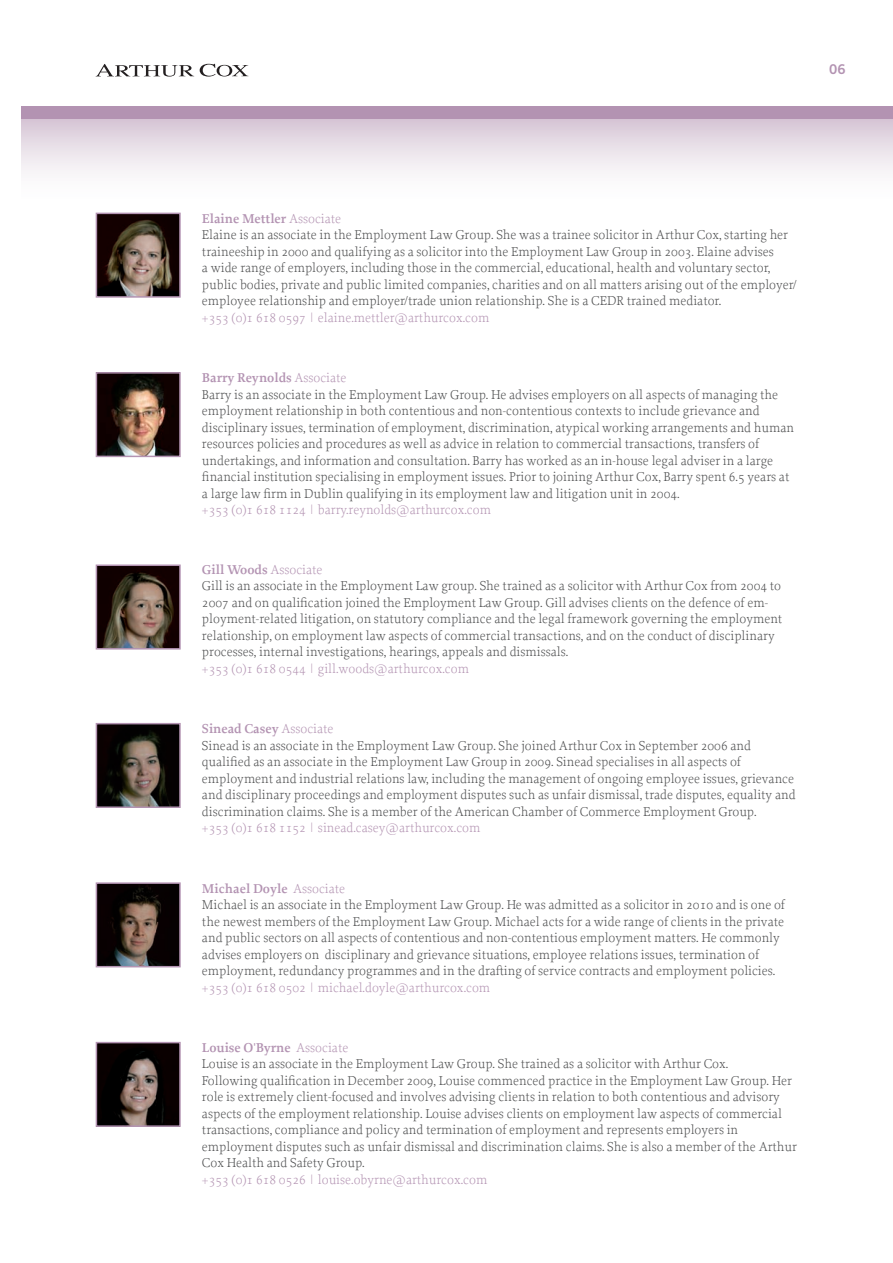
<style>
.page{position:relative;width:893px;height:1263px;background:#fff}
.page>*{position:absolute;margin:0;border:0;box-sizing:border-box;transform-origin:0 0}
.t1{font:300 13.5px/16.5px "Proforma";color:#4b4c4d}
.t2{font:300 13.5px "Proforma";color:#b393b2}
.t3{font:600 13.5px "Proforma";color:#b393b2}
.t4{font:13.5px "Trade Gothic LT Std Bd 2";color:#b393b2}
.s1{font-weight:300}
</style>
<div class="page">
<div style="left:21px;top:119px;width:872px;height:85px;background:linear-gradient(to bottom,#dacbd9,#fff)"></div>
<div style="left:21px;top:106px;width:872px;height:13px;background:#b393b2"></div>
<svg style="left:96px;top:64px;width:152px;height:13px"></svg>
<img style="left:99px;top:216px;width:79px;height:79px">
<div style="left:96px;top:213px;width:85px;height:85px;border:2px solid #b393b2"></div>
<img style="left:99px;top:1045px;width:79px;height:79px">
<div style="left:96px;top:1042px;width:85px;height:85px;border:2px solid #b393b2"></div>
<img style="left:99px;top:567px;width:79px;height:79px">
<div style="left:96px;top:564px;width:85px;height:85px;border:2px solid #b393b2"></div>
<img style="left:99px;top:375px;width:79px;height:79px">
<div style="left:96px;top:372px;width:85px;height:85px;border:2px solid #b393b2"></div>
<img style="left:99px;top:726px;width:79px;height:79px">
<div style="left:96px;top:723px;width:85px;height:85px;border:2px solid #b393b2"></div>
<img style="left:99px;top:885px;width:79px;height:79px">
<div style="left:96px;top:882px;width:85px;height:85px;border:2px solid #b393b2"></div>
<p class="t4" style="left:829px;top:60px;width:18px">06</p>
<p class="t3" style="left:202px;top:210px;width:141px">Elaine Mettler <span class="s1">Associate</span></p>
<p class="t1" style="left:202px;top:226px;width:588px">Elaine is an associate in the Employment Law Group. She was a trainee solicitor in Arthur Cox, starting her</p>
<p class="t1" style="left:202px;top:243px;width:573px">traineeship in 2000 and qualifying as a solicitor into the Employment Law Group in 2003. Elaine advises</p>
<p class="t1" style="left:202px;top:259px;width:570px">a wide range of employers, including those in the commercial, educational, health and voluntary sector,</p>
<p class="t1" style="left:202px;top:276px;width:596px">public bodies, private and public limited companies, charities and on all matters arising out of the employer/ employee relationship and employer/trade union relationship. She is a CEDR trained mediator.</p>
<p class="t2" style="left:202px;top:309px;width:289px">+353 (0)1 618 0597 | elaine.mettler@arthurcox.com</p>
<p class="t3" style="left:202px;top:369px;width:146px">Barry Reynolds <span class="s1">Associate</span></p>
<p class="t1" style="left:202px;top:386px;width:578px">Barry is an associate in the Employment Law Group. He advises employers on all aspects of managing the</p>
<p class="t1" style="left:202px;top:402px;width:559px">employment relationship in both contentious and non-contentious contexts to include grievance and</p>
<p class="t1" style="left:202px;top:419px;width:594px">disciplinary issues, termination of employment, discrimination, atypical working arrangements and human</p>
<p class="t1" style="left:202px;top:435px;width:559px">resources policies and procedures as well as advice in relation to commercial transactions, transfers of</p>
<p class="t1" style="left:202px;top:452px;width:573px">undertakings, and information and consultation. Barry has worked as an in-house legal adviser in a large</p>
<p class="t1" style="left:202px;top:468px;width:589px">financial institution specialising in employment issues. Prior to joining Arthur Cox, Barry spent 6.5 years at a large law firm in Dublin qualifying in its employment law and litigation unit in 2004.</p>
<p class="t2" style="left:202px;top:502px;width:291px">+353 (0)1 618 1124 | barry.reynolds@arthurcox.com</p>
<p class="t3" style="left:202px;top:561px;width:122px">Gill Woods <span class="s1">Associate</span></p>
<p class="t1" style="left:202px;top:577px;width:581px">Gill is an associate in the Employment Law group. She trained as a solicitor with Arthur Cox from 2004 to</p>
<p class="t1" style="left:202px;top:594px;width:568px">2007 and on qualification joined the Employment Law Group. Gill advises clients on the defence of em-</p>
<p class="t1" style="left:202px;top:610px;width:582px">ployment-related litigation, on statutory compliance and the legal framework governing the employment</p>
<p class="t1" style="left:202px;top:627px;width:574px">relationship, on employment law aspects of commercial transactions, and on the conduct of disciplinary</p>
<p class="t1" style="left:202px;top:643px;width:368px">processes, internal investigations, hearings, appeals and dismissals.</p>
<p class="t2" style="left:202px;top:660px;width:269px">+353 (0)1 618 0544 | gill.woods@arthurcox.com</p>
<p class="t3" style="left:202px;top:720px;width:133px">Sinead Casey <span class="s1">Associate</span></p>
<p class="t1" style="left:202px;top:737px;width:551px">Sinead is an associate in the Employment Law Group. She joined Arthur Cox in September 2006 and</p>
<p class="t1" style="left:202px;top:753px;width:540px">qualified as an associate in the Employment Law Group in 2009. Sinead specialises in all aspects of</p>
<p class="t1" style="left:202px;top:770px;width:594px">employment and industrial relations law, including the management of ongoing employee issues, grievance</p>
<p class="t1" style="left:202px;top:786px;width:595px">and disciplinary proceedings and employment disputes such as unfair dismissal, trade disputes, equality and</p>
<p class="t1" style="left:202px;top:803px;width:556px">discrimination claims. She is a member of the American Chamber of Commerce Employment Group.</p>
<p class="t2" style="left:202px;top:819px;width:280px">+353 (0)1 618 1152 | sinead.casey@arthurcox.com</p>
<p class="t3" style="left:202px;top:880px;width:145px">Michael Doyle <span class="s1">Associate</span></p>
<p class="t1" style="left:202px;top:896px;width:584px">Michael is an associate in the Employment Law Group. He was admitted as a solicitor in 2010 and is one of</p>
<p class="t1" style="left:202px;top:913px;width:584px">the newest members of the Employment Law Group. Michael acts for a wide range of clients in the private</p>
<p class="t1" style="left:202px;top:929px;width:579px">and public sectors on all aspects of contentious and non-contentious employment matters. He commonly</p>
<p class="t1" style="left:202px;top:946px;width:559px">advises employers on disciplinary and grievance situations, employee relations issues, termination of</p>
<p class="t1" style="left:202px;top:962px;width:575px">employment, redundancy programmes and in the drafting of service contracts and employment policies.</p>
<p class="t2" style="left:202px;top:979px;width:290px">+353 (0)1 618 0502 | michael.doyle@arthurcox.com</p>
<p class="t3" style="left:202px;top:1039px;width:148px">Louise O'Byrne <span class="s1">Associate</span></p>
<p class="t1" style="left:202px;top:1056px;width:528px">Louise is an associate in the Employment Law Group. She trained as a solicitor with Arthur Cox.</p>
<p class="t1" style="left:202px;top:1072px;width:596px">Following qualification in December 2009, Louise commenced practice in the Employment Law Group. Her role is extremely client-focused and involves advising clients in relation to both contentious and advisory aspects of the employment relationship. Louise advises clients on employment law aspects of commercial transactions, compliance and policy and termination of employment and represents employers in employment disputes such as unfair dismissal and discrimination claims. She is also a member of the Arthur Cox Health and Safety Group.</p>
<p class="t2" style="left:202px;top:1171px;width:287px">+353 (0)1 618 0526 | louise.obyrne@arthurcox.com</p>
</div>
